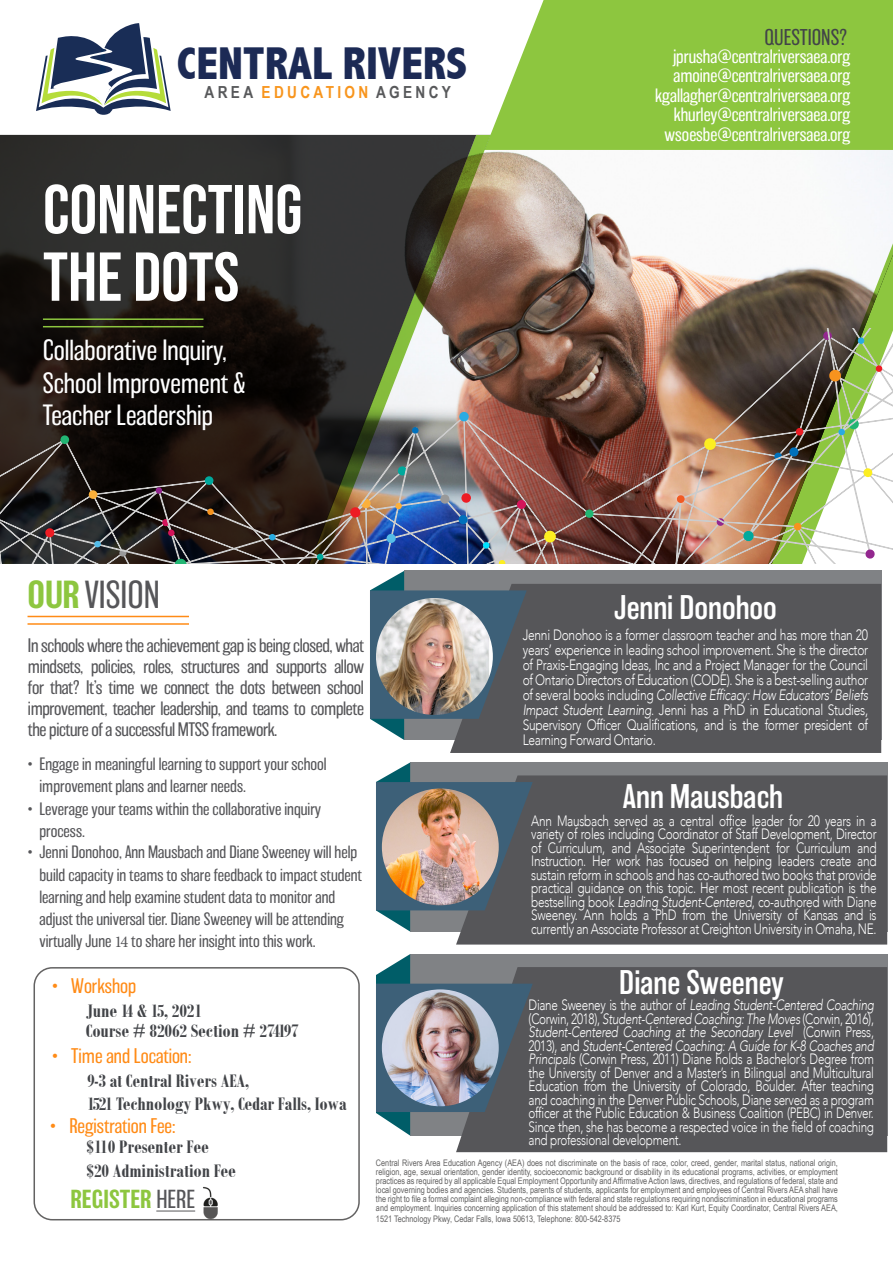
<style>
.page{position:relative;width:893px;height:1263px;background:#fff}
.page>*{position:absolute;margin:0;border:0;box-sizing:border-box;transform-origin:0 0}
.t1{font:69px/67.5px "Bebas Neue";color:#fff}
.t2{font:800 condensed 46.05px "Abadi";color:#1c2a55}
.t3{font:200 36px "Balboa";color:#565659}
.t4{font:300 31.5px "Balboa";color:#fff}
.t5{font:200 27px/32.4px "Balboa";color:#fff}
.t6{font:500 24px "Balboa";color:#8dc63f}
.t7{font:200 21px "Balboa";color:#424448}
.t8{font:700 19.5px/20.2px "Bodoni MT Condensed";color:#424448}
.t9{font:200 19.5px "Balboa";color:#ff8b16}
.t10{font:200 18px/21px "Balboa";letter-spacing:-.02em;color:#565659;text-align:justify}
.t11{font:200 18px/19.5px "Balboa";color:#fff;text-align:right}
.t12{font:700 16.65px "Arial Narrow";letter-spacing:.2em;color:#58595b}
.t13{font:200 16.5px/22.2px "Balboa";color:#565659}
.t14{font:300 15px/13.5px "Avenir";letter-spacing:-.025em;color:#fff;text-align:justify;scale:.78 1}
.t15{font:300 15px/13.5px "Avenir";letter-spacing:-.025em;color:#fff;text-align:justify;scale:.79 1}
.t16{font:300 15px/15px "Avenir";letter-spacing:-.025em;color:#fff;text-align:justify;scale:.8 1}
.t17{font:9px/9px "Arial Narrow";color:#636262;text-align:justify}
.s1{color:#f8951d}
.s2{font-weight:500;color:#8dc63f}
.s3{font-style:italic}
.s4{font-family:"Minion Pro";font-weight:400}
.s5{font-weight:200;color:#565659}
</style>
<div class="page">
<img style="left:490px;top:151px;width:278px;height:413px">
<div style="left:410px;top:954px;width:477px;height:181px;background:#808285"></div>
<div style="left:410px;top:762px;width:477px;height:169px;background:#808285"></div>
<div style="left:456px;top:775px;width:431px;height:169px;background:#565659"></div>
<svg style="left:376px;top:762px;width:157px;height:169px"></svg>
<div style="left:456px;top:967px;width:431px;height:185px;background:#565659"></div>
<svg style="left:376px;top:954px;width:157px;height:181px"></svg>
<svg style="left:36px;top:23px;width:135px;height:92px"></svg>
<hr style="left:28px;top:616px;width:161px;height:1px;background:#ff8b16">
<hr style="left:28px;top:623px;width:161px;height:2px;background:#ff8b16">
<svg style="left:485px;top:0;width:408px;height:150px;background:#95ca4d"></svg>
<svg style="left:0;top:135px;width:309px;height:429px;background:#2b2927"></svg>
<svg style="left:309px;top:135px;width:181px;height:429px;background:#4a443a"></svg>
<svg style="left:768px;top:135px;width:125px;height:429px;fill:#f6f8f9"></svg>
<hr style="left:43px;top:318px;width:160px;height:2px;background:#8dc63f">
<hr style="left:43px;top:326px;width:160px;height:1px;background:#8dc63f">
<img style="left:0;top:329px;width:893px;height:234px">
<svg style="left:828px;top:369px;width:14px;height:13px"></svg>
<svg style="left:743px;top:530px;width:11px;height:12px"></svg>
<svg style="left:865px;top:549px;width:10px;height:10px"></svg>
<svg style="left:789px;top:447px;width:10px;height:10px"></svg>
<svg style="left:857px;top:337px;width:8px;height:7px"></svg>
<svg style="left:875px;top:365px;width:8px;height:7px"></svg>
<svg style="left:838px;top:418px;width:21px;height:18px"></svg>
<svg style="left:676px;top:495px;width:9px;height:8px"></svg>
<svg style="left:350px;top:498px;width:21px;height:20px"></svg>
<svg style="left:174px;top:558px;width:13px;height:5px"></svg>
<svg style="left:458px;top:514px;width:10px;height:11px"></svg>
<svg style="left:386px;top:533px;width:10px;height:11px"></svg>
<svg style="left:516px;top:499px;width:11px;height:11px"></svg>
<svg style="left:440px;top:494px;width:10px;height:10px"></svg>
<svg style="left:45px;top:528px;width:10px;height:10px"></svg>
<svg style="left:498px;top:560px;width:8px;height:3px"></svg>
<svg style="left:412px;top:427px;width:7px;height:7px"></svg>
<svg style="left:395px;top:502px;width:7px;height:8px"></svg>
<svg style="left:483px;top:542px;width:7px;height:7px"></svg>
<svg style="left:316px;top:553px;width:8px;height:8px"></svg>
<svg style="left:155px;top:487px;width:8px;height:7px"></svg>
<svg style="left:269px;top:533px;width:7px;height:8px"></svg>
<svg style="left:207px;top:508px;width:7px;height:7px"></svg>
<svg style="left:162px;top:519px;width:13px;height:17px"></svg>
<svg style="left:94px;top:540px;width:7px;height:8px"></svg>
<img style="left:382px;top:788px;width:117px;height:117px;border-radius:58px">
<div style="left:34px;top:967px;width:326px;height:253px;border:2px solid #636262;border-radius:18px"></div>
<img style="left:382px;top:989px;width:117px;height:117px;border-radius:58px">
<hr style="left:156px;top:1211px;width:39px;height:1px;background:#565659">
<img style="left:201px;top:1186px;width:19px;height:34px">
<div style="left:404px;top:571px;width:477px;height:169px;background:#808285"></div>
<div style="left:450px;top:584px;width:431px;height:169px;background:#565659"></div>
<svg style="left:370px;top:571px;width:157px;height:169px"></svg>
<img style="left:376px;top:598px;width:117px;height:117px;border-radius:58px">
<h2 class="t2" style="left:177px;top:37px;width:292px">CENTRAL RIVERS</h2>
<h3 class="t12" style="left:205px;top:80px;width:248px">AREA <span class="s1">EDUCATION</span> AGENCY</h3>
<h1 class="t1" style="left:43px;top:175px;width:261px">CONNECTING<br>THE DOTS</h1>
<h3 class="t5" style="left:43px;top:335px;width:204px">Collaborative Inquiry,<br>School Improvement &amp;<br>Teacher Leadership</h3>
<h3 class="t7" style="left:765px;top:26px;width:85px">QUESTIONS?</h3>
<h3 class="t11" style="left:655px;top:47px;width:197px">jprusha@centralriversaea.org amoine@centralriversaea.org kgallagher@centralriversaea.org khurley@centralriversaea.org wsoesbe@centralriversaea.org</h3>
<h3 class="t3" style="left:28px;top:576px;width:134px"><span class="s2">OUR</span> VISION</h3>
<p class="t10" style="left:28px;top:635px;width:338px">In schools where the achievement gap is being closed, what mindsets, policies, roles, structures and supports allow for that? It’s time we connect the dots between school improvement, teacher leadership, and teams to complete the picture of a successful MTSS framework.</p>
<h3 class="t4" style="left:614px;top:591px;width:164px">Jenni Donohoo</h3>
<p class="t16" style="left:523px;top:627px;width:433px">Jenni Donohoo is a former classroom teacher and has more than 20 years’ experience in leading school improvement. She is the director of Praxis-Engaging Ideas, Inc and a Project Manager for the Council of Ontario Directors of Education (CODE). She is a best-selling author of several books including <span class="s3">Collective Efficacy: How Educators’ Beliefs Impact Student Learning</span>. Jenni has a PhD in Educational Studies, Supervisory Officer Qualifications, and is the former president of Learning Forward Ontario.</p>
<h3 class="t13" style="left:40px;top:752px;width:289px;text-indent:-12px">• Engage in meaningful learning to support your school improvement plans and learner needs.</h3>
<h3 class="t13" style="left:40px;top:797px;width:283px;text-indent:-12px">• Leverage your teams within the collaborative inquiry process.</h3>
<p class="t13" style="left:40px;top:841px;width:324px;text-indent:-12px">• Jenni Donohoo, Ann Mausbach and Diane Sweeney will help build capacity in teams to share feedback to impact student learning and help examine student data to monitor and adjust the universal tier. Diane Sweeney will be attending virtually June <span class="s4">14</span> to share her insight into this work.</p>
<h3 class="t9" style="left:52px;top:975px;width:86px">• Workshop</h3>
<h3 class="t8" style="left:86px;top:1000px;width:214px">June 14 &amp; 15, 2021<br>Course # 82062 Section # 274197</h3>
<h3 class="t9" style="left:52px;top:1045px;width:141px">• Time and Location:</h3>
<h3 class="t8" style="left:87px;top:1068px;width:261px;line-height:23.5px">9-3 at Central Rivers AEA,<br>1521 Technology Pkwy, Cedar Falls, Iowa</h3>
<h3 class="t9" style="left:50px;top:1116px;width:127px">• Registration Fee:</h3>
<h3 class="t8" style="left:87px;top:1135px;width:151px;line-height:23.4px">$110 Presenter Fee $20 Administration Fee</h3>
<h3 class="t6" style="left:70px;top:1185px;width:126px">REGISTER <span class="s5">HERE</span></h3>
<h3 class="t4" style="left:623px;top:780px;width:162px">Ann Mausbach</h3>
<p class="t15" style="left:531px;top:814px;width:439px">Ann Mausbach served as a central office leader for 20 years in a variety of roles including Coordinator of Staff Development, Director of Curriculum, and Associate Superintendent for Curriculum and Instruction. Her work has focused on helping leaders create and sustain reform in schools and has co-authored two books that provide practical guidance on this topic. Her most recent publication is the bestselling book <span class="s3">Leading Student-Centered</span>, co-authored with Diane Sweeney. Ann holds a PhD from the University of Kansas and is currently an Associate Professor at Creighton University in Omaha, NE.</p>
<h3 class="t4" style="left:619px;top:966px;width:166px">Diane Sweeney</h3>
<p class="t14" style="left:529px;top:998px;width:444px">Diane Sweeney is the author of <span class="s3">Leading Student-Centered Coaching </span>(Corwin, 2018), <span class="s3">Student-Centered Coaching: The Moves</span> (Corwin, 2016), <span class="s3">Student-Centered Coaching at the Secondary Level</span> (Corwin Press, 2013), and <span class="s3">Student-Centered Coaching: A Guide for K-8 Coaches and Principals</span> (Corwin Press, 2011) Diane holds a Bachelor’s Degree from the University of Denver and a Master’s in Bilingual and Multicultural Education from the University of Colorado, Boulder. After teaching and coaching in the Denver Public Schools, Diane served as a program officer at the Public Education &amp; Business Coalition (PEBC) in Denver.<br>Since then, she has become a respected voice in the field of coaching and professional development.</p>
<p class="t17" style="left:376px;top:1158px;width:463px">Central Rivers Area Education Agency (AEA) does not discriminate on the basis of race, color, creed, gender, marital status, national origin, religion, age, sexual orientation, gender identity, socioeconomic background or disability in its educational programs, activities, or employment practices as required by all applicable Equal Employment Opportunity and Affirmative Action laws, directives, and regulations of federal, state and local governing bodies and agencies. Students, parents of students, applicants for employment and employees of Central Rivers AEA shall have the right to file a formal complaint alleging non-compliance with federal and state regulations requiring nondiscrimination in educational programs and employment. Inquiries concerning application of this statement should be addressed to: Karl Kurt, Equity Coordinator, Central Rivers AEA,</p>
<p class="t17" style="left:376px;top:1214px;width:246px">1521 Technology Pkwy, Cedar Falls, Iowa 50613, Telephone: 800-542-8375</p>
</div>
